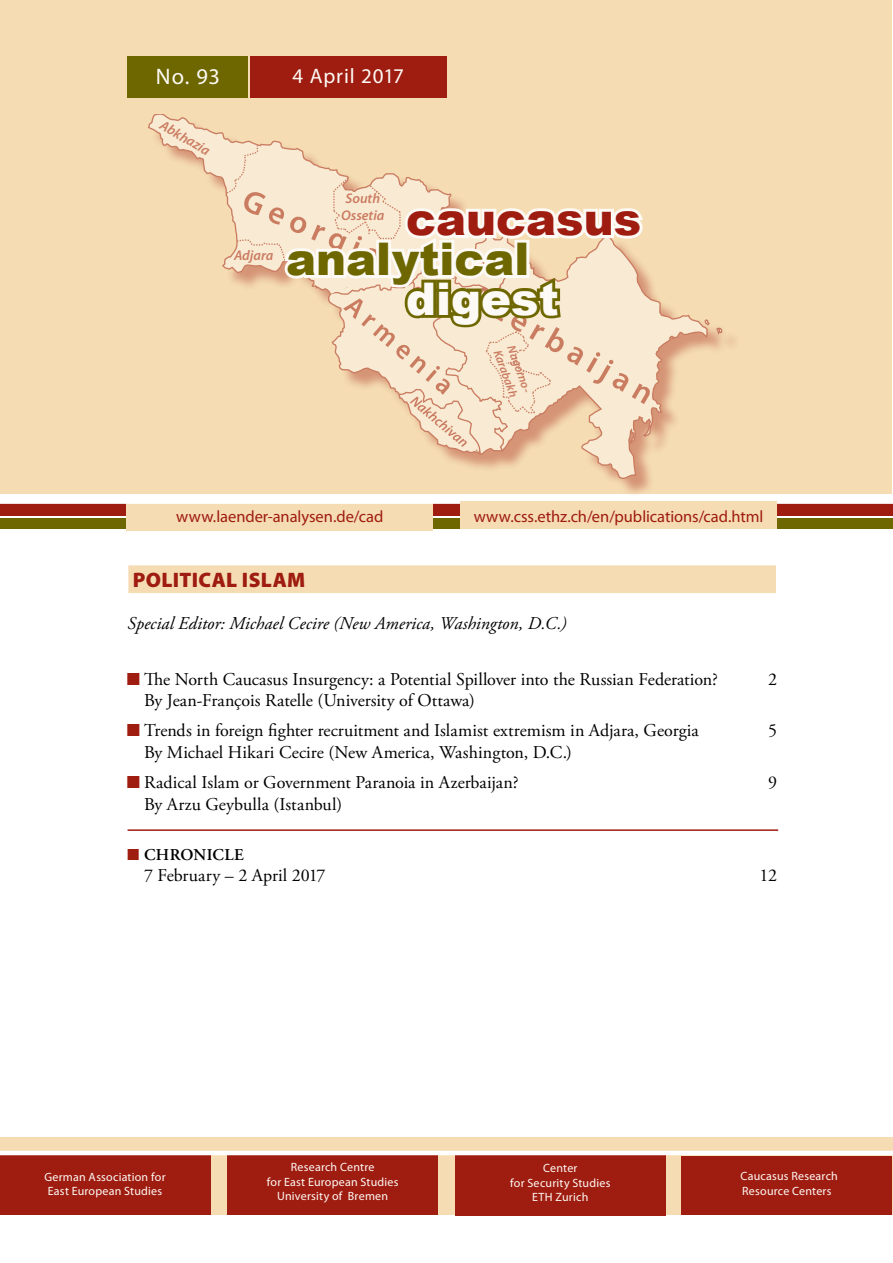
<style>
.page{position:relative;width:893px;height:1263px;background:#fff}
.page>*{position:absolute;margin:0;border:0;box-sizing:border-box;transform-origin:0 0}
.t1{font:900 45px "Arial";color:#6e6700}
.t2{font:900 45px "Arial";color:#9f1c10}
.t3{font:900 45px "Arial";color:#fdfaf5}
.t4{font:22.5px "Myriad Pro";color:#fdfaf5}
.t5{font:900 21px "Myriad Pro";letter-spacing:.02em;color:#9f1c10}
.t6{font:21px "Myriad Pro";letter-spacing:.04em;color:#fdfaf5}
.t7{font:18px "Adobe Garamond Pro";color:#000}
.t8{font:italic 18px "Adobe Garamond Pro";color:#000}
.t9{font:16.5px "Myriad Pro";color:#9f1c10}
.t10{font:600 16.5px "Adobe Garamond Pro";letter-spacing:.02em;color:#000}
.t11{font:italic 600 14.1px/16.8px "Myriad Pro";color:#9f1c10;text-align:center}
.t12{font:12px/14.4px "Myriad Pro";letter-spacing:.02em;color:#fdfaf5;text-align:center}
.t13{font:italic 600 12px/14.4px "Myriad Pro";color:#9f1c10}
.s1{font-family:"Futura TOT Boo";color:#9f1c10}
.s2{font-family:"Futura TOT Boo";font-weight:400;color:#9f1c10}
</style>
<div class="page">
<div style="left:0;top:501px;width:893px;height:15px;background:#9f1c10"></div>
<div style="left:0;top:519px;width:893px;height:10px;background:#6e6700"></div>
<div style="left:1px;top:0;width:891px;height:493px;background:#f5dcb2"></div>
<div style="left:0;top:1137px;width:893px;height:78px;background:#f5dcb2"></div>
<div style="left:128px;top:565px;width:649px;height:29px;background:#f5dcb2"></div>
<div style="left:127px;top:564px;width:650px;height:30px;border:2px solid #fff"></div>
<div style="left:151px;top:117px;width:590px;height:381px;background:#f5dcb2"></div>
<svg style="left:445px;top:281px;width:263px;height:199px"></svg>
<svg style="left:703px;top:318px;width:20px;height:19px"></svg>
<svg style="left:148px;top:115px;width:77px;height:154px"></svg>
<div style="left:128px;top:56px;width:120px;height:42px;background:#6e6700"></div>
<div style="left:250px;top:56px;width:196px;height:42px;background:#9f1c10"></div>
<hr style="left:128px;top:829px;width:650px;height:2px;background:#9f1c10">
<svg style="left:225px;top:138px;width:426px;height:317px"></svg>
<div style="left:228px;top:1154px;width:210px;height:60px;background:#9f1c10"></div>
<div style="left:455px;top:1155px;width:210px;height:60px;background:#9f1c10"></div>
<div style="left:682px;top:1155px;width:210px;height:59px;background:#9f1c10"></div>
<div style="left:127px;top:499px;width:306px;height:31px;background:#f5dcb2"></div>
<div style="left:0;top:498px;width:893px;height:6px;background:#fff"></div>
<div style="left:0;top:1155px;width:210px;height:59px;background:#9f1c10"></div>
<hr style="left:0;top:1151px;width:893px;height:4px;background:#fff">
<div style="left:460px;top:502px;width:317px;height:27px;background:#f5dcb2"></div>
<p class="t4" style="left:156px;top:62px;width:66px">No. 93</p>
<p class="t6" style="left:292px;top:63px;width:113px">4 April 2017</p>
<p class="t11" style="left:165px;top:116px;width:57px;rotate:30deg">Abkhazia</p>
<p class="t11" style="left:234px;top:247px;width:41px">Adjara</p>
<p class="t11" style="left:341px;top:190px;width:45px">South<br>Ossetia</p>
<h1 class="t2" style="left:406px;top:186px;width:237px">caucasus</h1>
<h1 class="t1" style="left:286px;top:226px;width:245px">analytical</h1>
<h1 class="t3" style="left:406px;top:266px;width:154px">digest</h1>
<p class="t13" style="left:518px;top:343px;width:53px;rotate:70deg">Nagorno-<br>Karabakh</p>
<p class="t9" style="left:176px;top:506px;width:209px">www.laender-analysen.de/cad</p>
<p class="t5" style="left:133px;top:566px;width:174px">POLITICAL ISLAM</p>
<p class="t9" style="left:474px;top:506px;width:291px">www.css.ethz.ch/en/publications/cad.html</p>
<p class="t8" style="left:128px;top:612px;width:440px">Special Editor: Michael Cecire (New America, Washington, D.C.)</p>
<p class="t7" style="left:128px;top:668px;width:592px"><span class="s1">■</span> The North Caucasus Insurgency: a Potential Spillover into the Russian Federation?</p>
<p class="t7" style="left:768px;top:668px;width:10px">2</p>
<p class="t7" style="left:144px;top:690px;width:332px">By Jean-François Ratelle (University of Ottawa)</p>
<p class="t7" style="left:128px;top:720px;width:573px"><span class="s1">■</span> Trends in foreign fighter recruitment and Islamist extremism in Adjara, Georgia</p>
<p class="t7" style="left:768px;top:720px;width:10px">5</p>
<p class="t7" style="left:144px;top:741px;width:429px">By Michael Hikari Cecire (New America, Washington, D.C.)</p>
<p class="t7" style="left:128px;top:772px;width:392px"><span class="s1">■</span> Radical Islam or Government Paranoia in Azerbaijan?</p>
<p class="t7" style="left:768px;top:772px;width:10px">9</p>
<p class="t7" style="left:144px;top:793px;width:200px">By Arzu Geybulla (Istanbul)</p>
<p class="t10" style="left:128px;top:845px;width:118px"><span class="s2">■</span> CHRONICLE</p>
<p class="t7" style="left:144px;top:865px;width:183px">7 February – 2 April 2017</p>
<p class="t7" style="left:760px;top:865px;width:19px">12</p>
<p class="t12" style="left:44px;top:1169px;width:123px;text-align:left">German Association for<br>East European Studies</p>
<p class="t12" style="left:267px;top:1160px;width:133px">Research Centre<br>for East European Studies<br>University of Bremen</p>
<p class="t12" style="left:510px;top:1161px;width:102px">Center<br>for Security Studies<br>ETH Zurich</p>
<p class="t12" style="left:741px;top:1169px;width:99px;text-align:left">Caucasus Research<br>Resource Centers</p>
</div>
